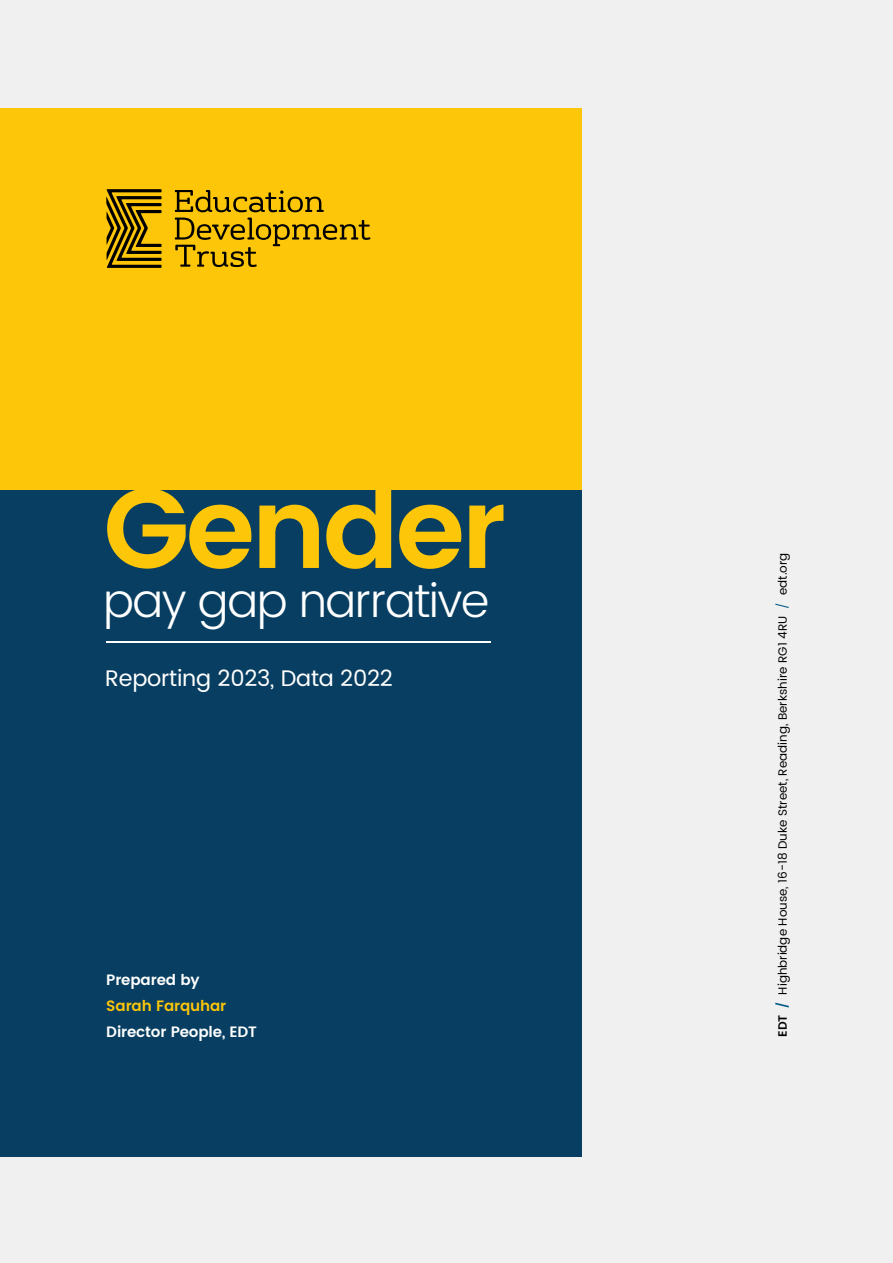
<style>
.page{position:relative;width:893px;height:1263px;background:#f0f0f1}
.page>*{position:absolute;margin:0;border:0;box-sizing:border-box;transform-origin:0 0}
.t1{font:600 112.65px "Poppins";letter-spacing:-.04em;color:#fdc608}
.t2{font:300 46.5px "Poppins";letter-spacing:-.03em;color:#fff}
.t3{font:22.5px "Poppins";letter-spacing:-.01em;color:#fff}
.t4{font:600 15px "Poppins";letter-spacing:-.01em;color:#fff}
.t5{font:600 15px "Poppins";letter-spacing:-.01em;color:#fdc608}
.t6{font:12px "Poppins";color:#020203}
.s1{font-weight:600}
.s2{font-weight:600;color:#005a85}
.s3{color:#005a85}
</style>
<div class="page">
<div style="left:0;top:108px;width:582px;height:382px;background:#fdc608"></div>
<div style="left:0;top:490px;width:582px;height:667px;background:#073e61"></div>
<hr style="left:106px;top:641px;width:385px;height:2px;background:#fff">
<svg style="left:106px;top:189px;width:56px;height:79px"></svg>
<svg style="left:175px;top:190px;width:149px;height:22px"></svg>
<svg style="left:175px;top:218px;width:195px;height:49px"></svg>
<h1 class="t1" style="left:103px;top:444px;width:405px">Gender</h1>
<h2 class="t2" style="left:103px;top:567px;width:388px">pay gap narrative</h2>
<h3 class="t3" style="left:105px;top:662px;width:289px">Reporting 2023, Data 2022</h3>
<p class="t4" style="left:106px;top:969px;width:95px">Prepared by</p>
<p class="t5" style="left:106px;top:995px;width:121px">Sarah Farquhar</p>
<p class="t4" style="left:106px;top:1020px;width:152px">Director People, EDT</p>
<p class="t6" style="left:774px;top:1037px;width:486px;rotate:-90deg"><span class="s1">EDT</span> <span class="s2">/</span> Highbridge House, 16-18 Duke Street, Reading, Berkshire RG1 4RU <span class="s3">/</span> edt.org</p>
</div>
